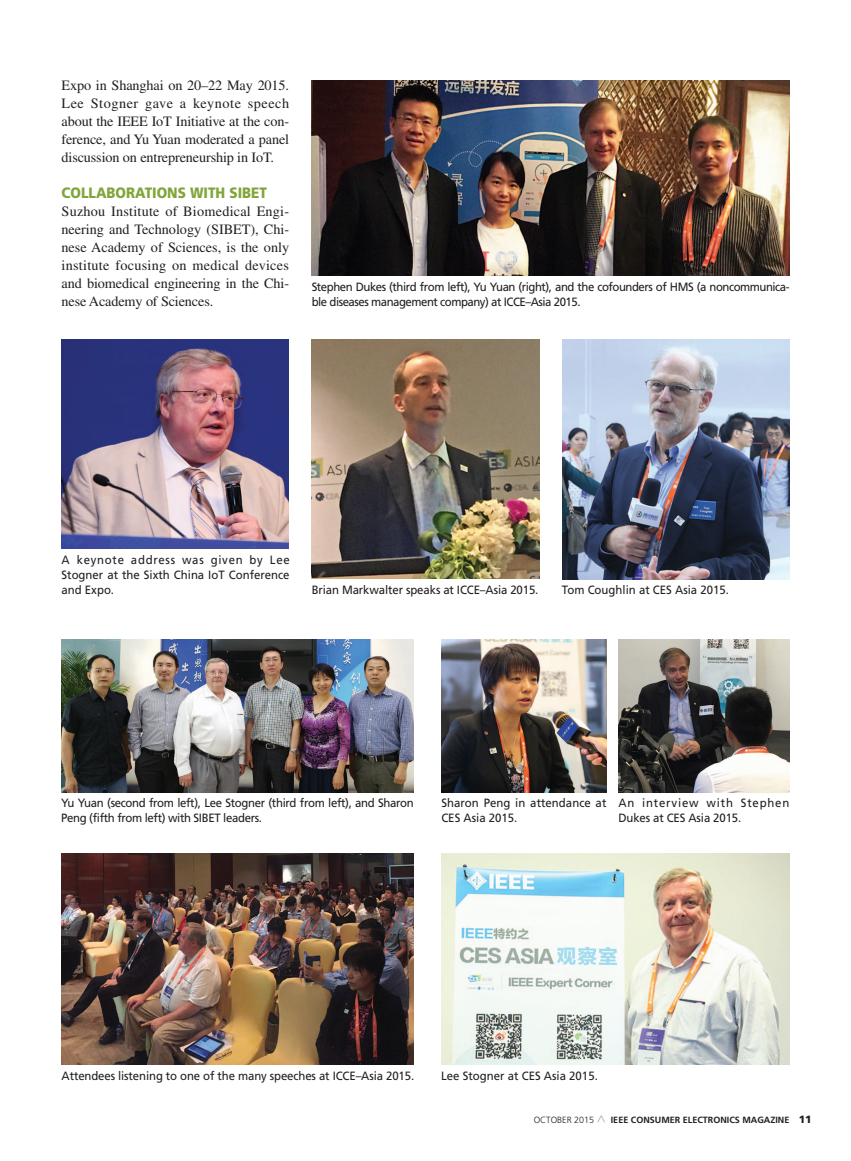
<style>
.page{position:relative;width:851px;height:1161px;background:#fff}
.page>*{position:absolute;margin:0;border:0;box-sizing:border-box;transform-origin:0 0}
.t1{font:900 15px "Frutiger LT Std";color:#82a53b;scale:.9 1}
.t2{font:14.25px/18px "Times LT Std";letter-spacing:-.01em;color:#231f20;text-align:justify}
.t3{font:12px/15px "Frutiger LT Std";letter-spacing:-.01em;color:#231f20;scale:.95 1}
.t4{font:12px/15px "Frutiger LT Std";letter-spacing:-.04em;color:#231f20;scale:.95 1}
.t5{font:12px/15px "Frutiger LT Std";letter-spacing:-.03em;color:#231f20;scale:.95 1}
.t6{font:12px/15px "Frutiger LT Std";letter-spacing:.07em;color:#231f20;scale:.95 1}
.t7{font:700 9px "Frutiger LT Std";color:#231f20}
.s1{font-weight:300}
.s2{font-weight:300;font-stretch:condensed;font-size:15px;color:#a8a9ad}
.s3{font-weight:900;font-size:10.5px}
</style>
<div class="page">
<img style="left:62px;top:640px;width:351px;height:152px">
<img style="left:62px;top:854px;width:351px;height:211px">
<img style="left:312px;top:80px;width:477px;height:196px">
<img style="left:441px;top:854px;width:348px;height:211px">
<img style="left:311px;top:340px;width:228px;height:239px">
<img style="left:441px;top:640px;width:165px;height:153px">
<img style="left:618px;top:640px;width:171px;height:152px">
<img style="left:562px;top:340px;width:227px;height:239px">
<img style="left:62px;top:340px;width:227px;height:209px">
<p class="t2" style="left:62px;top:76px;width:229px">Expo in Shanghai on 20–22 May 2015.<br>Lee Stogner gave a keynote speech about the IEEE IoT Initiative at the con&shy;ference, and Yu Yuan moderated a panel discussion on entrepreneurship in IoT.</p>
<p class="t1" style="left:62px;top:184px;width:230px">COLLABORATIONS WITH SIBET</p>
<p class="t2" style="left:62px;top:202px;width:229px">Suzhou Institute of Biomedical Engi&shy;neering and Technology (SIBET), Chi&shy;nese Academy of Sciences, is the only institute focusing on medical devices and biomedical engineering in the Chi&shy;nese Academy of Sciences.</p>
<p class="t4" style="left:312px;top:279px;width:504px">Stephen Dukes (third from left), Yu Yuan (right), and the cofounders of HMS (a noncommunica&shy;ble diseases management company) at ICCE–Asia 2015.</p>
<p class="t3" style="left:62px;top:552px;width:242px;text-align:justify">A keynote address was given by Lee Stogner at the Sixth China IoT Conference and Expo.</p>
<p class="t3" style="left:312px;top:582px;width:240px">Brian Markwalter speaks at ICCE–Asia 2015.</p>
<p class="t3" style="left:562px;top:583px;width:177px">Tom Coughlin at CES Asia 2015.</p>
<p class="t5" style="left:61px;top:796px;width:372px">Yu Yuan (second from left), Lee Stogner (third from left), and Sharon<br>Peng (fifth from left) with SIBET leaders.</p>
<p class="t3" style="left:441px;top:796px;width:175px">Sharon Peng in attendance at<br>CES Asia 2015.</p>
<p class="t6" style="left:618px;top:796px;width:181px">An interview with Stephen<br>Dukes at CES Asia 2015.</p>
<p class="t3" style="left:62px;top:1068px;width:373px">Attendees listening to one of the many speeches at ICCE–Asia 2015.</p>
<p class="t3" style="left:441px;top:1068px;width:166px">Lee Stogner at CES Asia 2015.</p>
<p class="t7" style="left:533px;top:1115px;width:279px"><span class="s1">OCTOBER 2015</span> <span class="s2">^</span> IEEE CONSUMER ELECTRONICS MAGAZINE <span class="s3">11</span></p>
</div>
